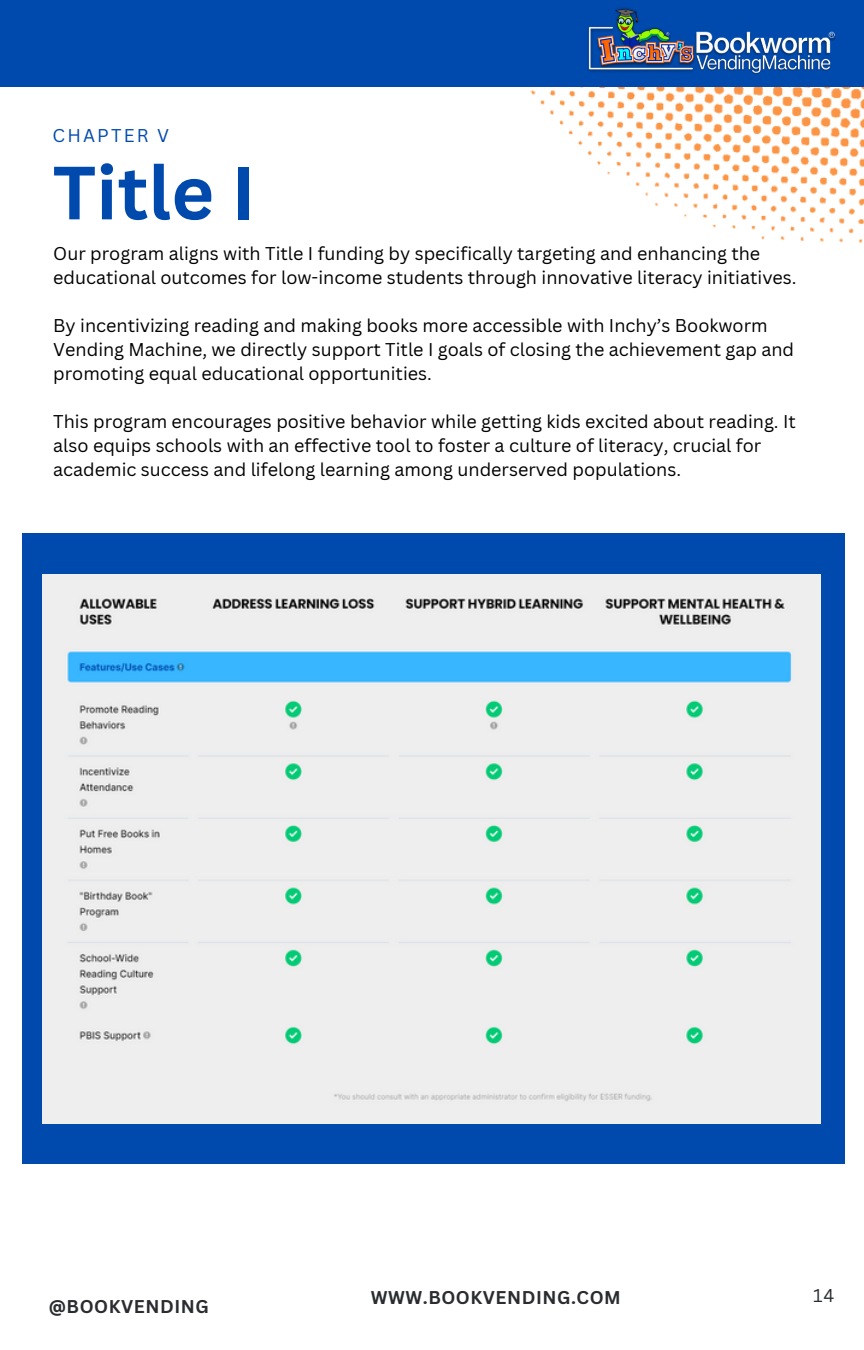
<style>
.page{position:relative;width:864px;height:1350px;background:#fff}
.page>*{position:absolute;margin:0;border:0;box-sizing:border-box;transform-origin:0 0}
.t1{font:700 73.58px "Canva Sans";color:#004aad}
.t2{font:18px/24.1px "Canva Sans";color:#000}
.t3{font:700 18px "Canva Sans";letter-spacing:.03em;color:#2b2c30}
.t4{font:18px "Canva Sans";letter-spacing:.12em;color:#004aad}
.t5{font:18px "Canva Sans";color:#2b2c30}
</style>
<div class="page">
<img style="left:432px;top:86px;width:432px;height:157px">
<div style="left:0;top:0;width:864px;height:86px;background:#004aad"></div>
<img style="left:587px;top:7px;width:248px;height:67px">
<div style="left:22px;top:534px;width:823px;height:630px;background:#004aad"></div>
<img style="left:43px;top:575px;width:778px;height:548px">
<p class="t4" style="left:53px;top:123px;width:118px">CHAPTER V</p>
<h1 class="t1" style="left:53px;top:141px;width:205px">Title I</h1>
<p class="t2" style="left:53px;top:241px;width:745px">Our program aligns with Title I funding by specifically targeting and enhancing the educational outcomes for low-income students through innovative literacy initiatives.</p>
<p class="t2" style="left:53px;top:313px;width:742px">By incentivizing reading and making books more accessible with Inchy’s Bookworm<br>Vending Machine, we directly support Title I goals of closing the achievement gap and promoting equal educational opportunities.</p>
<p class="t2" style="left:53px;top:409px;width:744px">This program encourages positive behavior while getting kids excited about reading. It also equips schools with an effective tool to foster a culture of literacy, crucial for academic success and lifelong learning among underserved populations.</p>
<p class="t3" style="left:49px;top:1294px;width:162px">@BOOKVENDING</p>
<p class="t3" style="left:371px;top:1285px;width:252px">WWW.BOOKVENDING.COM</p>
<p class="t5" style="left:813px;top:1283px;width:22px">14</p>
</div>
